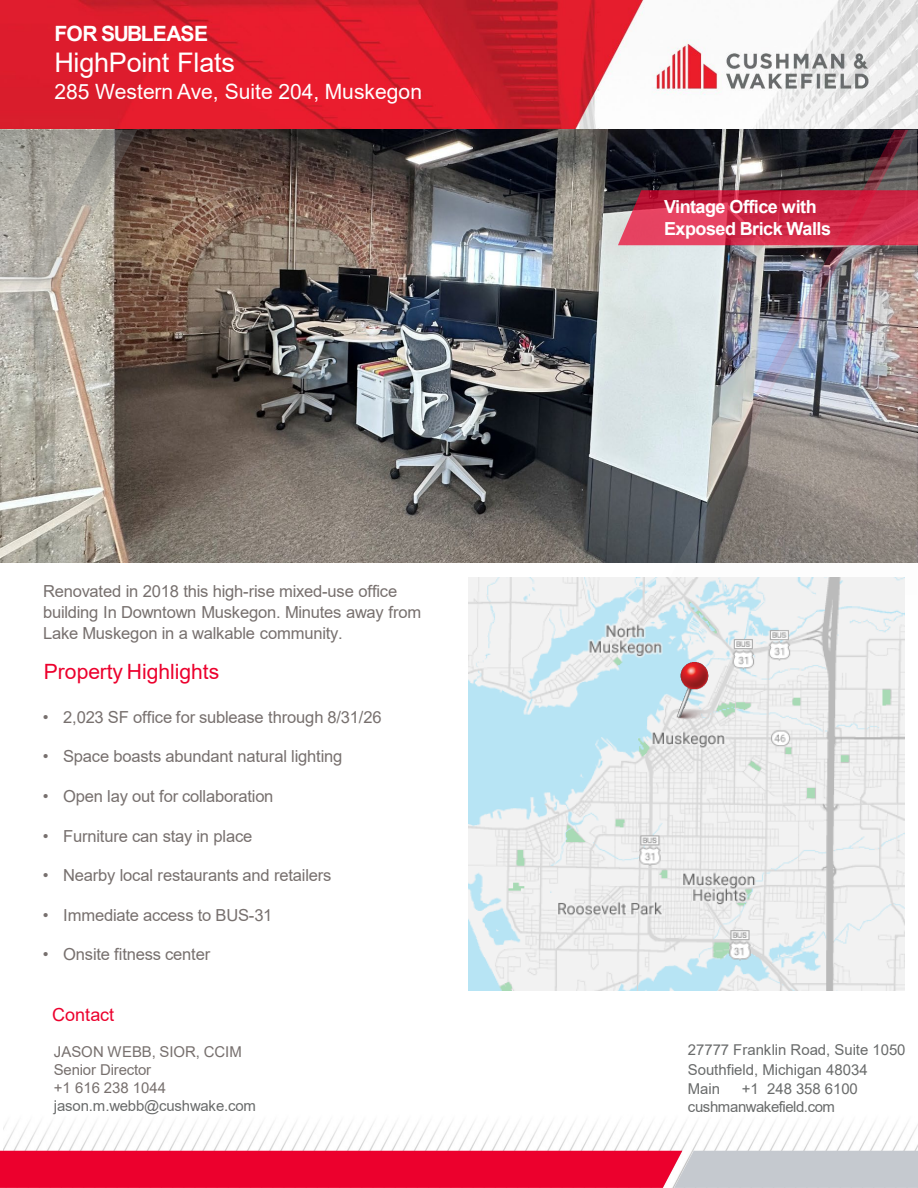
<style>
.page{position:relative;width:918px;height:1188px;background:#fff}
.page>*{position:absolute;margin:0;border:0;box-sizing:border-box;transform-origin:0 0}
.t1{font:27px "Arial";letter-spacing:-.01em;color:#fff}
.t2{font:21px "Arial";color:#fff}
.t3{font:21px "Arial";color:#ec002d}
.t4{font:700 21px "Arial";letter-spacing:-.03em;color:#fff}
.t5{font:700 18px/21.6px "Arial";letter-spacing:-.03em;color:#fff}
.t6{font:18px "Arial";color:#ec002d}
.t7{font:16.5px/21px "Arial";letter-spacing:-.015em;color:#77706e}
.t8{font:15px "Arial";letter-spacing:-.005em;color:#696b6b}
.t9{font:15px "Arial";letter-spacing:-.005em;color:#77706e}
.t10{font:15px "Arial";letter-spacing:-.03em;color:#696b6b}
</style>
<div class="page">
<img style="left:4px;top:1121px;width:914px;height:30px">
<img style="left:0;top:0;width:918px;height:563px">
<svg style="left:0;top:1151px;width:918px;height:37px;background:#e23658"></svg>
<img style="left:468px;top:577px;width:437px;height:413px">
<svg style="left:653px;top:130px;width:264px;height:480px"></svg>
<img style="left:704px;top:130px;width:204px;height:363px">
<svg style="left:618px;top:190px;width:300px;height:55px;background:#ce304d"></svg>
<svg style="left:0;top:130px;width:137px;height:261px;background:#a69e94"></svg>
<img style="left:677px;top:663px;width:36px;height:58px">
<p class="t4" style="left:54px;top:19px;width:155px">FOR SUBLEASE</p>
<h1 class="t1" style="left:54px;top:44px;width:182px">HighPoint Flats</h1>
<p class="t2" style="left:54px;top:78px;width:369px">285 Western Ave, Suite 204, Muskegon</p>
<p class="t7" style="left:43px;top:580px;width:380px">Renovated in 2018 this high-rise mixed-use office building In Downtown Muskegon. Minutes away from<br>Lake Muskegon in a walkable community.</p>
<p class="t3" style="left:44px;top:657px;width:177px">Property Highlights</p>
<p class="t7" style="left:43px;top:706px;width:340px">• 2,023 SF office for sublease through 8/31/26</p>
<p class="t7" style="left:43px;top:746px;width:301px">• Space boasts abundant natural lighting</p>
<p class="t7" style="left:43px;top:786px;width:232px">• Open lay out for collaboration</p>
<p class="t7" style="left:43px;top:825px;width:211px">• Furniture can stay in place</p>
<p class="t7" style="left:43px;top:865px;width:290px">• Nearby local restaurants and retailers</p>
<p class="t7" style="left:43px;top:904px;width:231px">• Immediate access to BUS-31</p>
<p class="t7" style="left:43px;top:944px;width:169px">• Onsite fitness center</p>
<p class="t6" style="left:52px;top:1003px;width:63px">Contact</p>
<p class="t9" style="left:54px;top:1041px;width:189px">JASON WEBB, SIOR, CCIM</p>
<p class="t9" style="left:54px;top:1059px;width:99px">Senior Director</p>
<p class="t9" style="left:54px;top:1077px;width:114px">+1 616 238 1044</p>
<p class="t8" style="left:54px;top:1095px;width:204px">jason.m.webb@cushwake.com</p>
<p class="t5" style="left:664px;top:197px;width:168px">Vintage Office with<br>Exposed Brick Walls</p>
<p class="t8" style="left:688px;top:1039px;width:219px">27777 Franklin Road, Suite 1050</p>
<p class="t8" style="left:688px;top:1059px;width:181px">Southfield, Michigan 48034</p>
<p class="t8" style="left:688px;top:1079px;width:34px">Main</p>
<p class="t8" style="left:742px;top:1079px;width:118px">+1 248 358 6100</p>
<p class="t10" style="left:688px;top:1097px;width:149px">cushmanwakefield.com</p>
</div>
